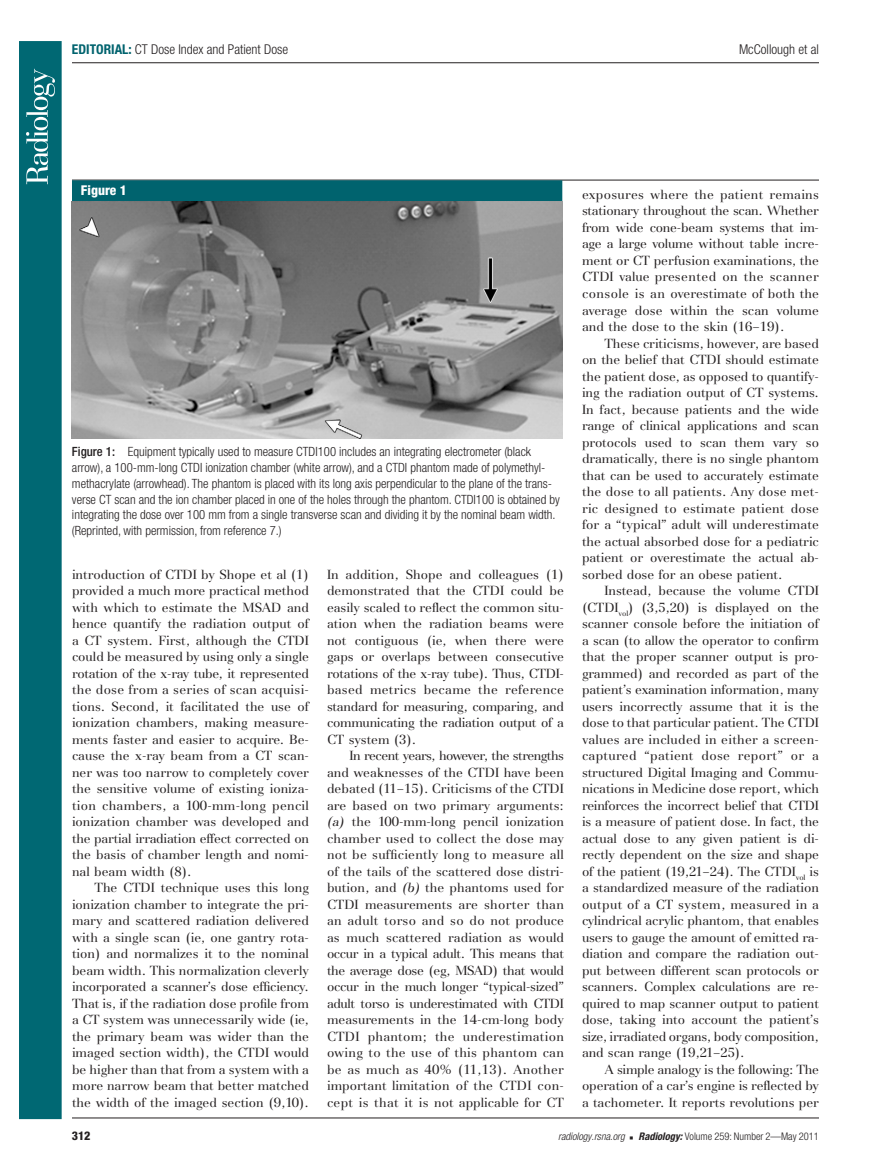
<style>
.page{position:relative;width:891px;height:1175px;background:#fff}
.page>*{position:absolute;margin:0;border:0;box-sizing:border-box;transform-origin:0 0}
.t1{font:300 condensed 13.5px "Helvetica Neue";color:#231f20}
.t2{font:800 condensed 13.5px "Helvetica Neue";color:#fff}
.t3{font:13.2px/16.5px "AT Basilia";color:#231f20;text-align:justify}
.t4{font:300 condensed 12.75px/15.8px "Helvetica Neue";color:#231f20}
.t5{font:800 condensed 12px "Helvetica Neue";color:#231f20}
.t6{font:300 condensed 10.5px "Helvetica Neue";color:#231f20}
.s1{font-weight:700;color:#00636e}
.s2{font-weight:500}
.s3{font-style:italic}
.s4{font-family:"Universal Newswith Comm Pi";font-weight:400;font-stretch:normal;font-size:6px}
.s5{font-weight:700;font-style:italic}
</style>
<div class="page">
<div style="left:19px;top:41px;width:43px;height:1078px;background:#006873;border:2px solid #006873"></div>
<svg style="left:26px;top:69px;width:29px;height:115px"></svg>
<hr style="left:72px;top:180px;width:747px;height:1px;background:#231f20">
<hr style="left:72px;top:1117px;width:747px;height:1px;background:#231f20">
<hr style="left:72px;top:62px;width:747px;height:1px;background:#231f20">
<div style="left:72px;top:180px;width:490px;height:21px;background:#00636e"></div>
<img style="left:72px;top:201px;width:490px;height:237px">
<p class="t1" style="left:72px;top:44px;width:218px"><span class="s1">EDITORIAL:</span> CT Dose Index and Patient Dose</p>
<p class="t1" style="left:739px;top:44px;width:81px">McCollough et al</p>
<p class="t2" style="left:81px;top:186px;width:47px">Figure 1</p>
<p class="t4" style="left:72px;top:445px;width:489px"><span class="s2">Figure 1:</span> Equipment typically used to measure CTDI100 includes an integrating electrometer (black arrow), a 100-mm-long CTDI ionization chamber (white arrow), and a CTDI phantom made of polymethyl&shy;methacrylate (arrowhead). The phantom is placed with its long axis perpendicular to the plane of the trans&shy;verse CT scan and the ion chamber placed in one of the holes through the phantom. CTDI100 is obtained by integrating the dose over 100 mm from a single transverse scan and dividing it by the nominal beam width. (Reprinted, with permission, from reference 7 .)</p>
<p class="t3" style="left:72px;top:567px;width:239px">introduction of CTDI by Shope et al ( 1 ) provided a much more practical method with which to estimate the MSAD and hence quantify the radiation output of a CT system. First, although the CTDI could be measured by using only a single rotation of the x-ray tube, it represented the dose from a series of scan acquisi&shy;tions. Second, it facilitated the use of ionization chambers, making measure&shy;ments faster and easier to acquire. Be&shy;cause the x-ray beam from a CT scan&shy;ner was too narrow to completely cover the sensitive volume of existing ioniza&shy;tion chambers, a 100-mm-long pencil ionization chamber was developed and the partial irradiation effect corrected on the basis of chamber length and nomi&shy;nal beam width ( 8 ).</p>
<p class="t3" style="left:72px;top:880px;width:239px;text-indent:22px">The CTDI technique uses this long ionization chamber to integrate the pri&shy;mary and scattered radiation delivered with a single scan (ie, one gantry rota&shy;tion) and normalizes it to the nominal beam width. This normalization cleverly incorporated a scanner’s dose efficiency.<br>That is, if the radiation dose profile from a CT system was unnecessarily wide (ie, the primary beam was wider than the imaged section width), the CTDI would be higher than that from a system with a more narrow beam that better matched the width of the imaged section ( 9,10 ).</p>
<p class="t3" style="left:327px;top:567px;width:239px">In addition, Shope and colleagues ( 1 ) demonstrated that the CTDI could be easily scaled to reflect the common situ&shy;ation when the radiation beams were not contiguous (ie, when there were gaps or overlaps between consecutive rotations of the x-ray tube). Thus, CTDI&shy;based metrics became the reference standard for measuring, comparing, and communicating the radiation output of a CT system ( 3 ).</p>
<p class="t3" style="left:327px;top:748px;width:239px;text-indent:22px">In recent years, however, the strengths and weaknesses of the CTDI have been debated ( 11–15 ). Criticisms of the CTDI are based on two primary arguments: <span class="s3">(a)</span> the 100-mm-long pencil ionization chamber used to collect the dose may not be sufficiently long to measure all of the tails of the scattered dose distri&shy;bution, and <span class="s3">(b)</span> the phantoms used for CTDI measurements are shorter than an adult torso and so do not produce as much scattered radiation as would occur in a typical adult. This means that the average dose (eg, MSAD) that would occur in the much longer “typical-sized” adult torso is underestimated with CTDI measurements in the 14-cm-long body CTDI phantom; the underestimation owing to the use of this phantom can be as much as 40% ( 11,13 ). Another important limitation of the CTDI con&shy;cept is that it is not applicable for CT</p>
<p class="t3" style="left:582px;top:187px;width:239px">exposures where the patient remains stationary throughout the scan. Whether from wide cone-beam systems that im&shy;age a large volume without table incre&shy;ment or CT perfusion examinations, the CTDI value presented on the scanner console is an overestimate of both the average dose within the scan volume and the dose to the skin ( 16–19 ).</p>
<p class="t3" style="left:582px;top:336px;width:239px;text-indent:23px">These criticisms, however, are based on the belief that CTDI should estimate the patient dose, as opposed to quantify&shy;ing the radiation output of CT systems.<br>In fact, because patients and the wide range of clinical applications and scan protocols used to scan them vary so dramatically, there is no single phantom that can be used to accurately estimate the dose to all patients. Any dose met&shy;ric designed to estimate patient dose for a “typical” adult will underestimate the actual absorbed dose for a pediatric patient or overestimate the actual ab&shy;sorbed dose for an obese patient.</p>
<p class="t3" style="left:582px;top:583px;width:239px;text-indent:22px">Instead, because the volume CTDI (CTDI <sub>vol</sub>) ( 3,5,20 ) is displayed on the scanner console before the initiation of a scan (to allow the operator to confirm that the proper scanner output is pro&shy;grammed) and recorded as part of the patient’s examination information, many users incorrectly assume that it is the dose to that particular patient. The CTDI values are included in either a screen&shy;captured “patient dose report” or a structured Digital Imaging and Commu&shy;nications in Medicine dose report, which reinforces the incorrect belief that CTDI is a measure of patient dose. In fact, the actual dose to any given patient is di&shy;rectly dependent on the size and shape of the patient ( 19,21–24 ). The CTDI <sub>vol</sub> is a standardized measure of the radiation output of a CT system, measured in a cylindrical acrylic phantom, that enables users to gauge the amount of emitted ra&shy;diation and compare the radiation out&shy;put between different scan protocols or scanners. Complex calculations are re&shy;quired to map scanner output to patient dose, taking into account the patient’s size, irradiated organs, body composition, and scan range ( 19,21–25 ).</p>
<p class="t3" style="left:582px;top:1062px;width:239px;text-indent:22px">A simple analogy is the following: The operation of a car’s engine is reflected by a tachometer. It reports revolutions per</p>
<p class="t5" style="left:72px;top:1131px;width:20px">312</p>
<p class="t6" style="left:558px;top:1132px;width:262px"><span class="s3">radiology.rsna.org</span> <span class="s4">n</span> <span class="s5">Radiology:</span> Volume 259: Number 2—May 2011</p>
</div>
